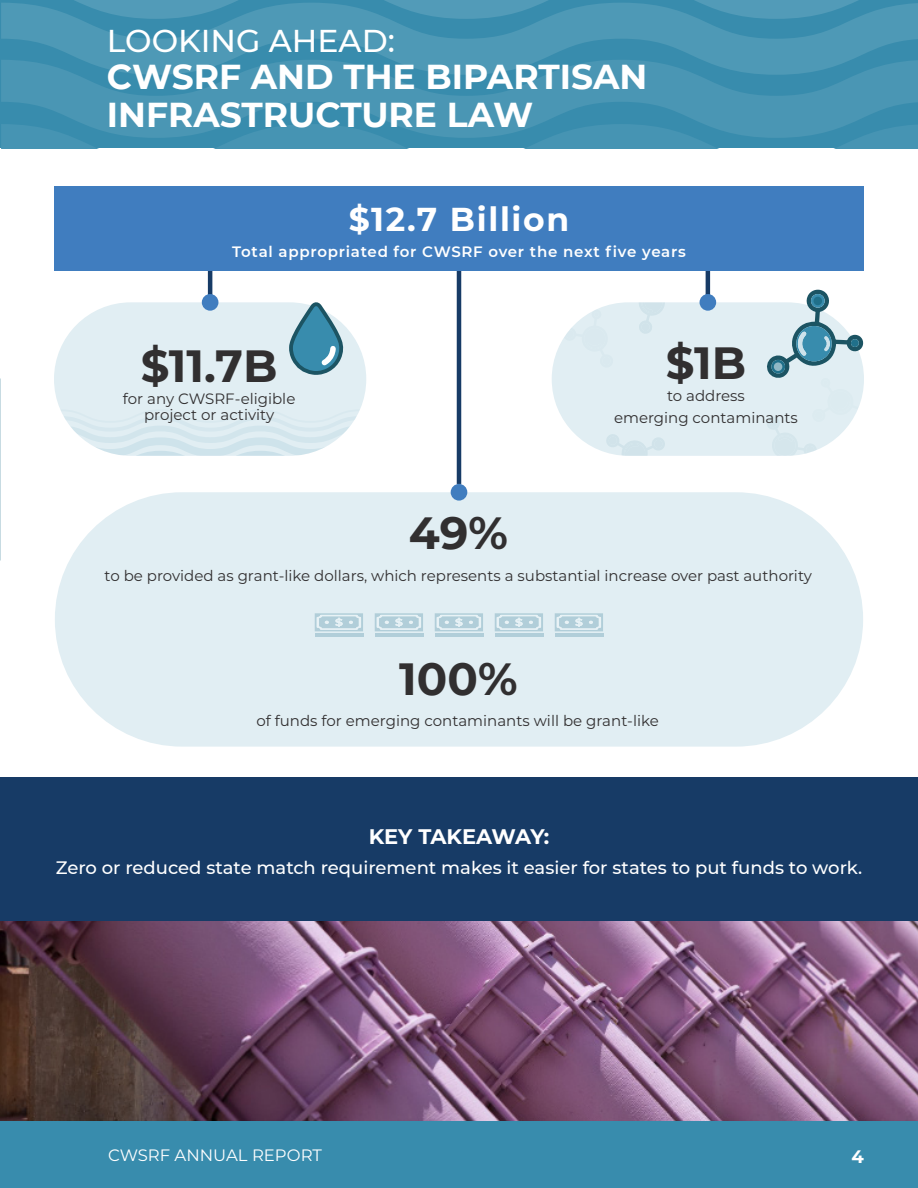
<style>
.page{position:relative;width:918px;height:1188px;background:#fff}
.page>*{position:absolute;margin:0;border:0;box-sizing:border-box;transform-origin:0 0}
.Body_Para{font:700 45px "Montserrat";color:#312f30}
.t1{font:700 34.5px "Montserrat";color:#fff}
.t2{font:700 33px "Montserrat";letter-spacing:.05em;color:#fff}
.t3{font:500 31.5px "Montserrat";color:#fff}
.t4{font:700 21px "Montserrat";letter-spacing:-.005em;color:#fff}
.t5{font:500 18px "Montserrat";color:#fff}
.t6{font:700 18px "Montserrat";color:#fff}
.t7{font:16.5px "Montserrat";color:#fff}
.Body_Para-2{font:15px/16.5px "Montserrat";color:#312f30;text-align:center}
.t8{font:600 15px "Montserrat";letter-spacing:.05em;color:#fff}
</style>
<div class="page">
<svg style="left:0;top:0;width:918px;height:148px;background:#4493b2"></svg>
<div style="left:0;top:1120px;width:918px;height:68px;background:#388cad"></div>
<div style="left:552px;top:302px;width:312px;height:154px;background:#e1eef3;border-radius:77px"></div>
<svg style="left:564px;top:312px;width:27px;height:25px"></svg>
<svg style="left:606px;top:434px;width:59px;height:22px"></svg>
<svg style="left:639px;top:303px;width:26px;height:31px"></svg>
<div style="left:54px;top:302px;width:312px;height:154px;background:#e1eef3;border-radius:77px"></div>
<svg style="left:61px;top:410px;width:299px;height:46px"></svg>
<hr style="left:208px;top:213px;width:4px;height:89px;background:#173b66">
<hr style="left:706px;top:213px;width:4px;height:89px;background:#173b66">
<div style="left:0;top:777px;width:918px;height:145px;background:#173b66"></div>
<img style="left:0;top:922px;width:918px;height:199px">
<div style="left:202px;top:294px;width:16px;height:17px;background:#407dbf;border-radius:50%"></div>
<div style="left:700px;top:294px;width:16px;height:17px;background:#407dbf;border-radius:50%"></div>
<div style="left:55px;top:492px;width:808px;height:255px;background:#e1eef3;border-radius:127px"></div>
<svg style="left:767px;top:289px;width:97px;height:167px"></svg>
<div style="left:814px;top:297px;width:8px;height:8px;background:#20708a;border-radius:50%"></div>
<div style="left:774px;top:362px;width:8px;height:9px;background:#90b8c5;border-radius:50%"></div>
<svg style="left:289px;top:302px;width:58px;height:73px"></svg>
<hr style="left:435px;top:633px;width:48px;height:3px;background:#20708a">
<svg style="left:435px;top:613px;width:48px;height:18px"></svg>
<hr style="left:375px;top:633px;width:48px;height:3px;background:#20708a">
<svg style="left:375px;top:613px;width:48px;height:18px"></svg>
<hr style="left:315px;top:633px;width:48px;height:3px;background:#20708a">
<svg style="left:315px;top:613px;width:48px;height:18px"></svg>
<hr style="left:495px;top:633px;width:48px;height:3px;background:#20708a">
<svg style="left:495px;top:613px;width:48px;height:18px"></svg>
<hr style="left:555px;top:633px;width:48px;height:3px;background:#20708a">
<svg style="left:555px;top:613px;width:48px;height:18px"></svg>
<hr style="left:457px;top:270px;width:4px;height:214px;background:#173b66">
<div style="left:451px;top:484px;width:16px;height:17px;background:#407dbf;border-radius:50%"></div>
<div style="left:54px;top:186px;width:810px;height:84px;background:#407dbf"></div>
<p class="t3" style="left:107px;top:19px;width:289px">LOOKING AHEAD:</p>
<p class="t1" style="left:107px;top:52px;width:542px">CWSRF AND THE BIPARTISAN</p>
<p class="t1" style="left:107px;top:90px;width:428px">INFRASTRUCTURE LAW</p>
<p class="t2" style="left:349px;top:196px;width:222px">$12.7 Billion</p>
<p class="t8" style="left:232px;top:241px;width:455px">Total appropriated for CWSRF over the next five years</p>
<p class="Body_Para" style="left:141px;top:333px;width:138px">$11.7B</p>
<p class="Body_Para-2" style="left:123px;top:389px;width:174px">for any CWSRF-eligible project or activity</p>
<p class="Body_Para" style="left:666px;top:331px;width:82px">$1B</p>
<p class="Body_Para-2" style="left:667px;top:387px;width:79px">to address</p>
<p class="Body_Para-2" style="left:614px;top:409px;width:185px">emerging contaminants</p>
<p class="Body_Para" style="left:409px;top:501px;width:100px">49%</p>
<p class="Body_Para-2" style="left:105px;top:567px;width:709px">to be provided as grant-like dollars, which represents a substantial increase over past authority</p>
<p class="Body_Para" style="left:399px;top:646px;width:120px">100%</p>
<p class="Body_Para-2" style="left:256px;top:712px;width:404px">of funds for emerging contaminants will be grant-like</p>
<p class="t4" style="left:369px;top:822px;width:182px">KEY TAKEAWAY:</p>
<p class="t5" style="left:56px;top:855px;width:808px">Zero or reduced state match requirement makes it easier for states to put funds to work.</p>
<p class="t7" style="left:108px;top:1144px;width:215px">CWSRF ANNUAL REPORT</p>
<p class="t6" style="left:852px;top:1143px;width:14px">4</p>
</div>
